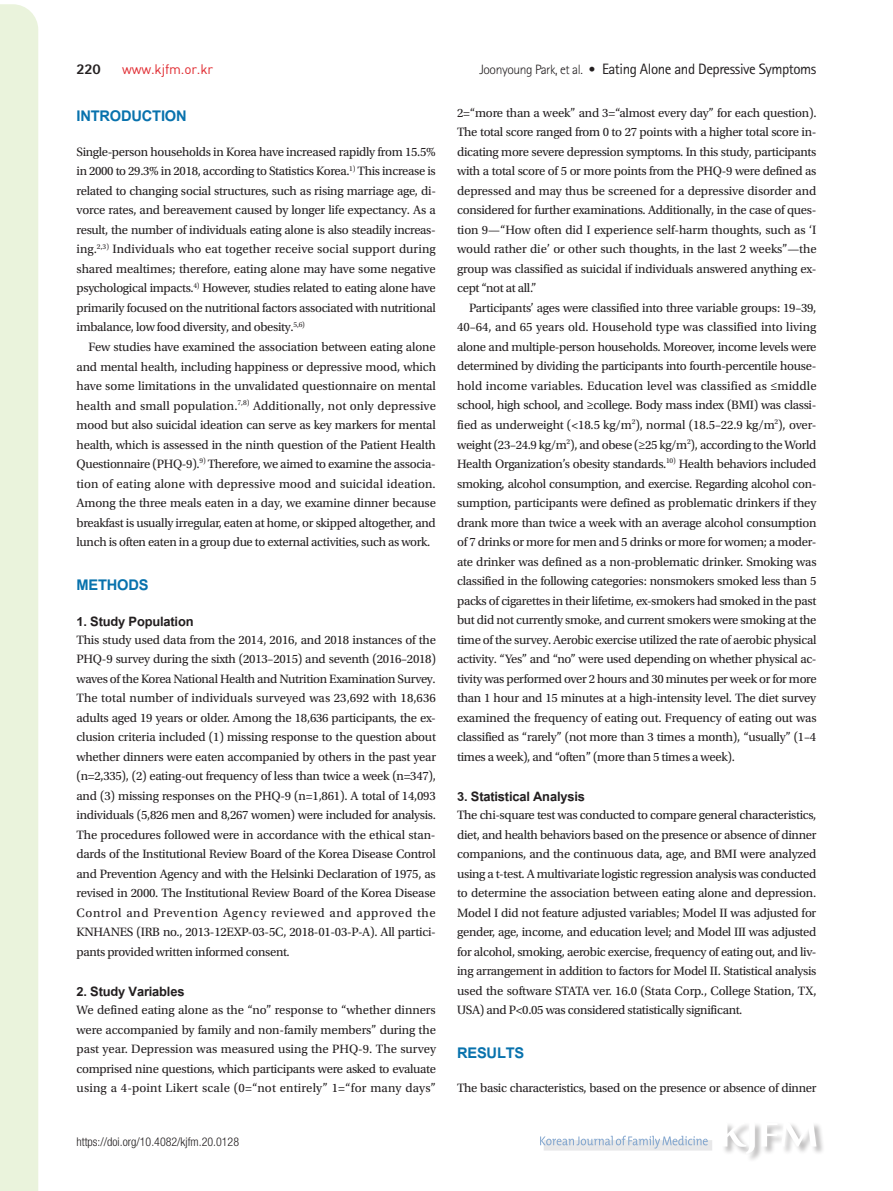
<style>
.page{position:relative;width:893px;height:1191px;background:#fff}
.page>*{position:absolute;margin:0;border:0;box-sizing:border-box;transform-origin:0 0}
.t1{font:700 20.4px "Utsaah";letter-spacing:-.01em;color:#0872ad}
.t2{font:700 18px "Utsaah";letter-spacing:-.01em;color:#231f20}
.t3{font:15px "Rotis Sans Serif Std";letter-spacing:-.03em;color:#231f20}
.t4{font:800 15px "Rotis Sans Serif Std";color:#231f20}
.t5{font:13.5px "Dinreg";letter-spacing:-.01em;color:#e02a30}
.t6{font:12.75px/19.5px "Utopia Std";letter-spacing:-.025em;color:#231f20;text-align:justify}
.t7{font:300 condensed 12px "Helvetica Neue LT Std";color:#231f20}
.s1{font-weight:300;font-size:13.5px}
</style>
<div class="page">
<div style="left:0;top:4px;width:38px;height:1187px;background:#eaf3dc"></div>
<div style="left:721px;top:1122px;width:104px;height:40px;background:#231f20;opacity:.3"></div>
<svg style="left:722px;top:1122px;width:94px;height:32px"></svg>
<div style="left:544px;top:1140px;width:168px;height:10px;background:#e8e8e9"></div>
<svg style="left:540px;top:1135px;width:168px;height:13px"></svg>
<p class="t4" style="left:77px;top:60px;width:26px">220</p>
<p class="t5" style="left:122px;top:61px;width:93px">www.kjfm.or.kr</p>
<p class="t3" style="left:479px;top:60px;width:338px"><span class="s1">Joonyoung Park, et al. •</span> Eating Alone and Depressive Symptoms</p>
<h1 class="t1" style="left:77px;top:106px;width:112px">INTRODUCTION</h1>
<p class="t6" style="left:77px;top:142px;width:361px">Single-person households in Korea have increased rapidly from 15.5% in 2000 to 29.3% in 2018, according to Statistics Korea.<sup>1)</sup> This increase is related to changing social structures, such as rising marriage age, di&shy;vorce rates, and bereavement caused by longer life expectancy. As a result, the number of individuals eating alone is also steadily increas&shy;ing.<sup>2,3)</sup> Individuals who eat together receive social support during shared mealtimes; therefore, eating alone may have some negative psychological impacts.<sup>4)</sup> However, studies related to eating alone have primarily focused on the nutritional factors associated with nutritional imbalance, low food diversity, and obesity.<sup>5,6)</sup></p>
<p class="t6" style="left:77px;top:337px;width:361px;text-indent:12px">Few studies have examined the association between eating alone and mental health, including happiness or depressive mood, which have some limitations in the unvalidated questionnaire on mental health and small population.<sup>7,8)</sup> Additionally, not only depressive mood but also suicidal ideation can serve as key markers for mental health, which is assessed in the ninth question of the Patient Health Questionnaire (PHQ-9).<sup>9)</sup> Therefore, we aimed to examine the associa&shy;tion of eating alone with depressive mood and suicidal ideation.<br>Among the three meals eaten in a day, we examine dinner because breakfast is usually irregular, eaten at home, or skipped altogether, and lunch is often eaten in a group due to external activities, such as work.</p>
<h1 class="t1" style="left:77px;top:574px;width:74px">METHODS</h1>
<h2 class="t2" style="left:77px;top:612px;width:119px">1. Study Population</h2>
<p class="t6" style="left:77px;top:630px;width:361px">This study used data from the 2014, 2016, and 2018 instances of the PHQ-9 survey during the sixth (2013–2015) and seventh (2016–2018) waves of the Korea National Health and Nutrition Examination Survey.<br>The total number of individuals surveyed was 23,692 with 18,636 adults aged 19 years or older. Among the 18,636 participants, the ex&shy;clusion criteria included (1) missing response to the question about whether dinners were eaten accompanied by others in the past year (n=2,335), (2) eating-out frequency of less than twice a week (n=347), and (3) missing responses on the PHQ-9 (n=1,861). A total of 14,093 individuals (5,826 men and 8,267 women) were included for analysis.<br>The procedures followed were in accordance with the ethical stan&shy;dards of the Institutional Review Board of the Korea Disease Control and Prevention Agency and with the Helsinki Declaration of 1975, as revised in 2000. The Institutional Review Board of the Korea Disease Control and Prevention Agency reviewed and approved the KNHANES (IRB no., 2013-12EXP-03-5C, 2018-01-03-P-A). All partici&shy;pants provided written informed consent.</p>
<h2 class="t2" style="left:77px;top:983px;width:109px">2. Study Variables</h2>
<p class="t6" style="left:77px;top:1000px;width:361px">We defined eating alone as the “no” response to “whether dinners were accompanied by family and non-family members” during the past year. Depression was measured using the PHQ-9. The survey comprised nine questions, which participants were asked to evaluate using a 4-point Likert scale (0=“not entirely” 1=“for many days”</p>
<p class="t7" style="left:77px;top:1134px;width:164px">https://doi.org/10.4082/kjfm.20.0128</p>
<p class="t6" style="left:457px;top:103px;width:361px">2=“more than a week” and 3=“almost every day” for each question).<br>The total score ranged from 0 to 27 points with a higher total score in&shy;dicating more severe depression symptoms. In this study, participants with a total score of 5 or more points from the PHQ-9 were defined as depressed and may thus be screened for a depressive disorder and considered for further examinations. Additionally, in the case of ques&shy;tion 9—“How often did I experience self-harm thoughts, such as ‘I would rather die’ or other such thoughts, in the last 2 weeks”—the group was classified as suicidal if individuals answered anything ex&shy;cept “not at all.”</p>
<p class="t6" style="left:457px;top:298px;width:361px;text-indent:12px">Participants’ ages were classified into three variable groups: 19–39, 40–64, and 65 years old. Household type was classified into living alone and multiple-person households. Moreover, income levels were determined by dividing the participants into fourth-percentile house&shy;hold income variables. Education level was classified as ≤middle school, high school, and ≥college. Body mass index (BMI) was classi&shy;fied as underweight (&lt;18.5 kg/m<sup>2</sup>), normal (18.5–22.9 kg/m<sup>2</sup>), over&shy;weight (23–24.9 kg/m<sup>2</sup>), and obese (≥25 kg/m<sup>2</sup>), according to the World Health Organization’s obesity standards.<sup>10)</sup> Health behaviors included smoking, alcohol consumption, and exercise. Regarding alcohol con&shy;sumption, participants were defined as problematic drinkers if they drank more than twice a week with an average alcohol consumption of 7 drinks or more for men and 5 drinks or more for women; a moder&shy;ate drinker was defined as a non-problematic drinker. Smoking was classified in the following categories: nonsmokers smoked less than 5 packs of cigarettes in their lifetime, ex-smokers had smoked in the past but did not currently smoke, and current smokers were smoking at the time of the survey. Aerobic exercise utilized the rate of aerobic physical activity. “Yes” and “no” were used depending on whether physical ac&shy;tivity was performed over 2 hours and 30 minutes per week or for more than 1 hour and 15 minutes at a high-intensity level. The diet survey examined the frequency of eating out. Frequency of eating out was classified as “rarely” (not more than 3 times a month), “usually” (1–4 times a week), and “often” (more than 5 times a week).</p>
<h2 class="t2" style="left:457px;top:788px;width:129px">3. Statistical Analysis</h2>
<p class="t6" style="left:457px;top:805px;width:361px">The chi-square test was conducted to compare general characteristics, diet, and health behaviors based on the presence or absence of dinner companions, and the continuous data, age, and BMI were analyzed using a t-test. A multivariate logistic regression analysis was conducted to determine the association between eating alone and depression.<br>Model I did not feature adjusted variables; Model II was adjusted for gender, age, income, and education level; and Model III was adjusted for alcohol, smoking, aerobic exercise, frequency of eating out, and liv&shy;ing arrangement in addition to factors for Model II. Statistical analysis used the software STATA ver. 16.0 (Stata Corp., College Station, TX, USA) and P&lt;0.05 was considered statistically significant.</p>
<h1 class="t1" style="left:457px;top:1042px;width:69px">RESULTS</h1>
<p class="t6" style="left:457px;top:1078px;width:361px">The basic characteristics, based on the presence or absence of dinner</p>
</div>
